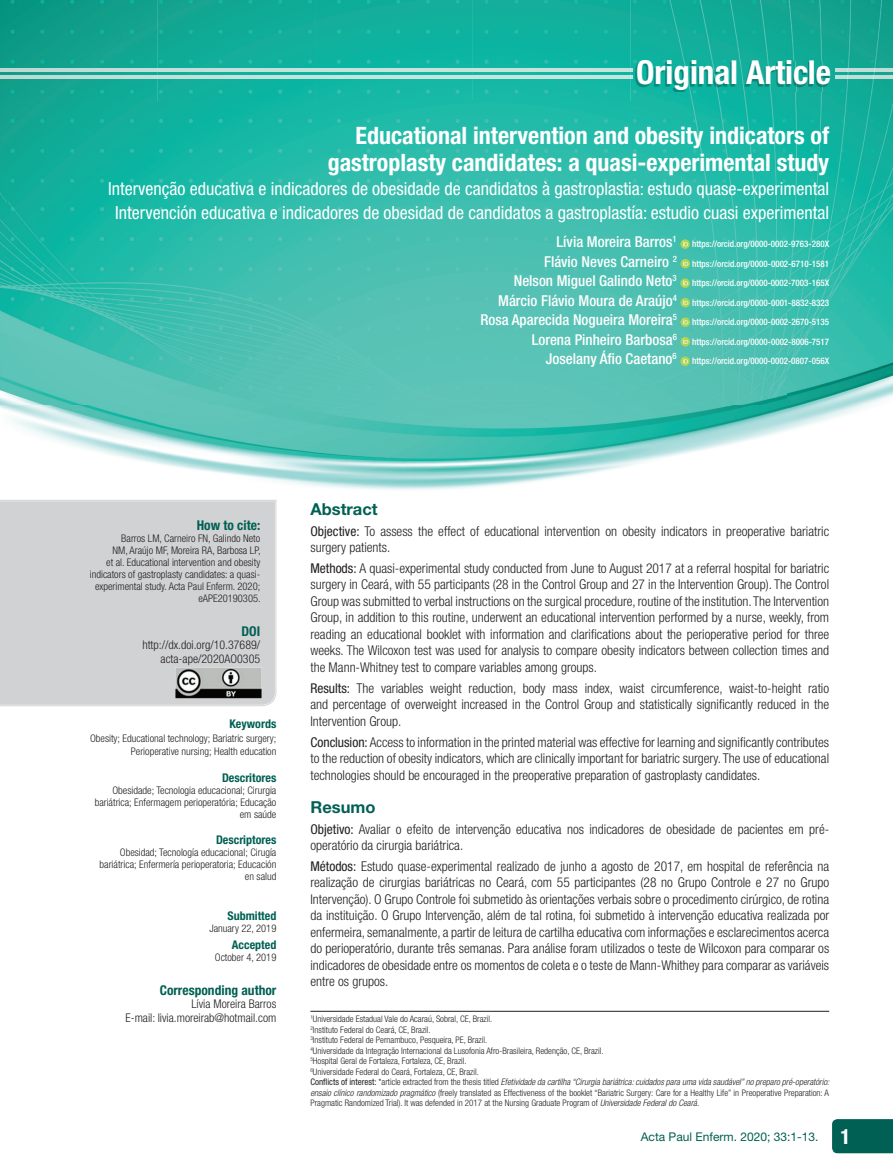
<style>
.page{position:relative;width:893px;height:1170px;background:#fff}
.page>*{position:absolute;margin:0;border:0;box-sizing:border-box;transform-origin:0 0}
.t1{font:700 condensed 33px "Helvetica Neue LT Std";color:#fff}
.t2{font:700 condensed 24px/27px "Helvetica Neue LT Std";color:#fff;text-align:right}
.t3{font:condensed 18px/24px "Helvetica Neue LT Std";color:#fff;text-align:center}
.t4{font:700 16.5px "Helvetica Neue LT Std";color:#006053}
.t5{font:500 condensed 15px "Helvetica Neue LT Std";color:#fff}
.t6{font:300 condensed 13.5px/16.5px "Helvetica Neue LT Std";color:#231f20;text-align:justify}
.t7{font:700 condensed 13.5px "Helvetica Neue LT Std";color:#006053}
.t8{font:300 condensed 12px/13.5px "Helvetica Neue LT Std";color:#231f20;text-align:right}
.t9{font:700 condensed 12px "Helvetica Neue LT Std";color:#006053}
.t10{font:12px "Helvetica Neue LT Std";color:#006053}
.t11{font:300 condensed 10.5px/12px "Helvetica Neue LT Std";color:#231f20;text-align:right}
.t12{font:300 condensed 9px/10.5px "Helvetica Neue LT Std";color:#231f20}
.t13{font:500 condensed 9px "Helvetica Neue LT Std";color:#fff}
.s1{font-weight:400}
.s2{font-style:italic}
.s3{font-weight:700;font-stretch:condensed;font-size:21px;color:#fff}
</style>
<div class="page">
<div style="left:832px;top:1119px;width:61px;height:34px;background:#006053"></div>
<img style="left:0;top:0;width:893px;height:707px">
<img style="left:835px;top:75px;width:58px;height:4px">
<img style="left:835px;top:68px;width:58px;height:4px">
<svg style="left:0;top:499px;width:277px;height:207px"></svg>
<div style="left:0;top:501px;width:275px;height:203px;background:#d1d2d4"></div>
<svg style="left:680px;top:239px;width:10px;height:10px"></svg>
<svg style="left:683px;top:241px;width:5px;height:5px"></svg>
<svg style="left:680px;top:259px;width:10px;height:9px"></svg>
<svg style="left:683px;top:260px;width:5px;height:6px"></svg>
<svg style="left:680px;top:278px;width:10px;height:10px"></svg>
<svg style="left:683px;top:280px;width:5px;height:5px"></svg>
<svg style="left:680px;top:298px;width:10px;height:9px"></svg>
<svg style="left:683px;top:299px;width:5px;height:6px"></svg>
<svg style="left:680px;top:317px;width:10px;height:10px"></svg>
<svg style="left:683px;top:319px;width:5px;height:5px"></svg>
<svg style="left:680px;top:337px;width:10px;height:9px"></svg>
<svg style="left:683px;top:338px;width:5px;height:6px"></svg>
<svg style="left:680px;top:356px;width:10px;height:10px"></svg>
<svg style="left:683px;top:358px;width:5px;height:5px"></svg>
<hr style="left:310px;top:1010px;width:519px;height:1px;background:#231f20">
<img style="left:175px;top:668px;width:86px;height:30px">
<img style="left:635px;top:62px;width:193px;height:30px">
<img style="left:0;top:75px;width:633px;height:4px">
<img style="left:0;top:68px;width:633px;height:4px">
<h1 class="t1" style="left:636px;top:52px;width:196px">Original Article</h1>
<h2 class="t2" style="left:328px;top:122px;width:503px">Educational intervention and obesity indicators of gastroplasty candidates: a quasi-experimental study</h2>
<h3 class="t3" style="left:108px;top:177px;width:723px">Intervenção educativa e indicadores de obesidade de candidatos à gastroplastia: estudo quase-experimental<br>Intervención educativa e indicadores de obesidad de candidatos a gastroplastía: estudio cuasi experimental</h3>
<p class="t5" style="left:557px;top:233px;width:122px">Lívia Moreira Barros<sup>1</sup></p>
<p class="t13" style="left:692px;top:239px;width:139px">https://orcid.org/0000-0002-9763-280X</p>
<p class="t5" style="left:544px;top:252px;width:134px">Flávio Neves Carneiro <sup>2</sup></p>
<p class="t13" style="left:692px;top:258px;width:138px">https://orcid.org/0000-0002-6710-1581</p>
<p class="t5" style="left:514px;top:272px;width:164px">Nelson Miguel Galindo Neto<sup>3</sup></p>
<p class="t13" style="left:692px;top:278px;width:139px">https://orcid.org/0000-0002-7003-165X</p>
<p class="t5" style="left:498px;top:291px;width:180px">Márcio Flávio Moura de Araújo<sup>4</sup></p>
<p class="t13" style="left:692px;top:297px;width:138px">https://orcid.org/0000-0001-8832-8323</p>
<p class="t5" style="left:480px;top:311px;width:198px">Rosa Aparecida Nogueira Moreira<sup>5</sup></p>
<p class="t13" style="left:692px;top:317px;width:138px">https://orcid.org/0000-0002-2670-5135</p>
<p class="t5" style="left:532px;top:330px;width:147px">Lorena Pinheiro Barbosa<sup>6</sup></p>
<p class="t13" style="left:692px;top:336px;width:138px">https://orcid.org/0000-0002-8006-7517</p>
<p class="t5" style="left:546px;top:350px;width:132px">Joselany Áfio Caetano<sup>6</sup></p>
<p class="t13" style="left:692px;top:356px;width:139px">https://orcid.org/0000-0002-0807-056X</p>
<p class="t7" style="left:197px;top:517px;width:65px">How to cite:</p>
<p class="t11" style="left:90px;top:532px;width:172px">Barros LM, Carneiro FN, Galindo Neto<br>NM, Araújo MF, Moreira RA, Barbosa LP,<br>et al. Educational intervention and obesity indicators of gastroplasty candidates: a quasi&shy;experimental study. Acta Paul Enferm. 2020; eAPE20190305.</p>
<p class="t7" style="left:241px;top:623px;width:20px">DOI</p>
<p class="t8" style="left:142px;top:638px;width:119px">http://dx.doi.org/10.37689/ acta-ape/2020AO0305</p>
<p class="t9" style="left:230px;top:716px;width:48px">Keywords</p>
<p class="t11" style="left:90px;top:731px;width:188px;line-height:13.5px">Obesity; Educational technology; Bariatric surgery;<br>Perioperative nursing; Health education</p>
<p class="t9" style="left:222px;top:770px;width:56px">Descritores</p>
<p class="t11" style="left:95px;top:784px;width:183px">Obesidade; Tecnologia educacional; Cirurgia bariátrica; Enfermagem perioperatória; Educação em saúde</p>
<p class="t9" style="left:216px;top:832px;width:62px">Descriptores</p>
<p class="t11" style="left:100px;top:846px;width:178px">Obesidad; Tecnología educacional; Cirugía bariátrica; Enfermería perioperatoria; Educación en salud</p>
<p class="t9" style="left:228px;top:907px;width:50px">Submitted</p>
<p class="t11" style="left:209px;top:921px;width:68px">January 22, 2019</p>
<p class="t9" style="left:232px;top:937px;width:46px">Accepted</p>
<p class="t11" style="left:215px;top:951px;width:63px">October 4, 2019</p>
<p class="t7" style="left:160px;top:981px;width:118px">Corresponding author</p>
<p class="t8" style="left:125px;top:997px;width:153px">Lívia Moreira Barros<br>E-mail: livia.moreirab@hotmail.com</p>
<p class="t4" style="left:310px;top:498px;width:69px">Abstract</p>
<p class="t6" style="left:310px;top:522px;width:520px"><span class="s1">Objective:</span> To assess the effect of educational intervention on obesity indicators in preoperative bariatric surgery patients.</p>
<p class="t6" style="left:310px;top:559px;width:520px"><span class="s1">Methods:</span> A quasi-experimental study conducted from June to August 2017 at a referral hospital for bariatric surgery in Ceará, with 55 participants (28 in the Control Group and 27 in the Intervention Group). The Control Group was submitted to verbal instructions on the surgical procedure, routine of the institution. The Intervention Group, in addition to this routine, underwent an educational intervention performed by a nurse, weekly, from reading an educational booklet with information and clarifications about the perioperative period for three weeks. The Wilcoxon test was used for analysis to compare obesity indicators between collection times and the Mann-Whitney test to compare variables among groups.</p>
<p class="t6" style="left:310px;top:679px;width:520px"><span class="s1">Results:</span> The variables weight reduction, body mass index, waist circumference, waist-to-height ratio and percentage of overweight increased in the Control Group and statistically significantly reduced in the Intervention Group.</p>
<p class="t6" style="left:310px;top:733px;width:520px"><span class="s1">Conclusion:</span> Access to information in the printed material was effective for learning and significantly contributes to the reduction of obesity indicators, which are clinically important for bariatric surgery. The use of educational technologies should be encouraged in the preoperative preparation of gastroplasty candidates.</p>
<p class="t4" style="left:310px;top:796px;width:67px">Resumo</p>
<p class="t6" style="left:310px;top:820px;width:520px"><span class="s1">Objetivo:</span> Avaliar o efeito de intervenção educativa nos indicadores de obesidade de pacientes em pré&shy;operatório da cirurgia bariátrica.</p>
<p class="t6" style="left:310px;top:857px;width:520px"><span class="s1">Métodos:</span> Estudo quase-experimental realizado de junho a agosto de 2017, em hospital de referência na realização de cirurgias bariátricas no Ceará, com 55 participantes (28 no Grupo Controle e 27 no Grupo Intervenção). O Grupo Controle foi submetido às orientações verbais sobre o procedimento cirúrgico, de rotina da instituição. O Grupo Intervenção, além de tal rotina, foi submetido à intervenção educativa realizada por enfermeira, semanalmente, a partir de leitura de cartilha educativa com informações e esclarecimentos acerca do perioperatório, durante três semanas. Para análise foram utilizados o teste de Wilcoxon para comparar os indicadores de obesidade entre os momentos de coleta e o teste de Mann-Whithey para comparar as variáveis entre os grupos.</p>
<p class="t12" style="left:310px;top:1013px;width:521px"><sup>1</sup>Universidade Estadual Vale do Acaraú, Sobral, CE, Brazil.<br><sup>2</sup>Instituto Federal do Ceará, CE, Brazil.<br><sup>3</sup>Instituto Federal de Pernambuco, Pesqueira, PE, Brazil.<br><sup>4</sup>Universidade da Integração Internacional da Lusofonia Afro-Brasileira, Redenção, CE, Brazil.<br><sup>5</sup>Hospital Geral de Fortaleza, Fortaleza, CE, Brazil.<br><sup>6</sup>Universidade Federal do Ceará, Fortaleza, CE, Brazil.<br><span class="s1">Conflicts of interest:</span> *article extracted from the thesis titled <span class="s2">Efetividade da cartilha “Cirurgia bariátrica: cuidados para uma vida saudável” no preparo pré-operatório: ensaio clínico randomizado pragmático</span> (freely translated as Effectiveness of the booklet “Bariatric Surgery: Care for a Healthy Life” in Preoperative Preparation: A Pragmatic Randomized Trial). It was defended in 2017 at the Nursing Graduate Program of <span class="s2">Universidade Federal do Ceará</span>.</p>
<p class="t10" style="left:641px;top:1129px;width:211px">Acta Paul Enferm. 2020; 33:1-13. <span class="s3">1</span></p>
</div>
